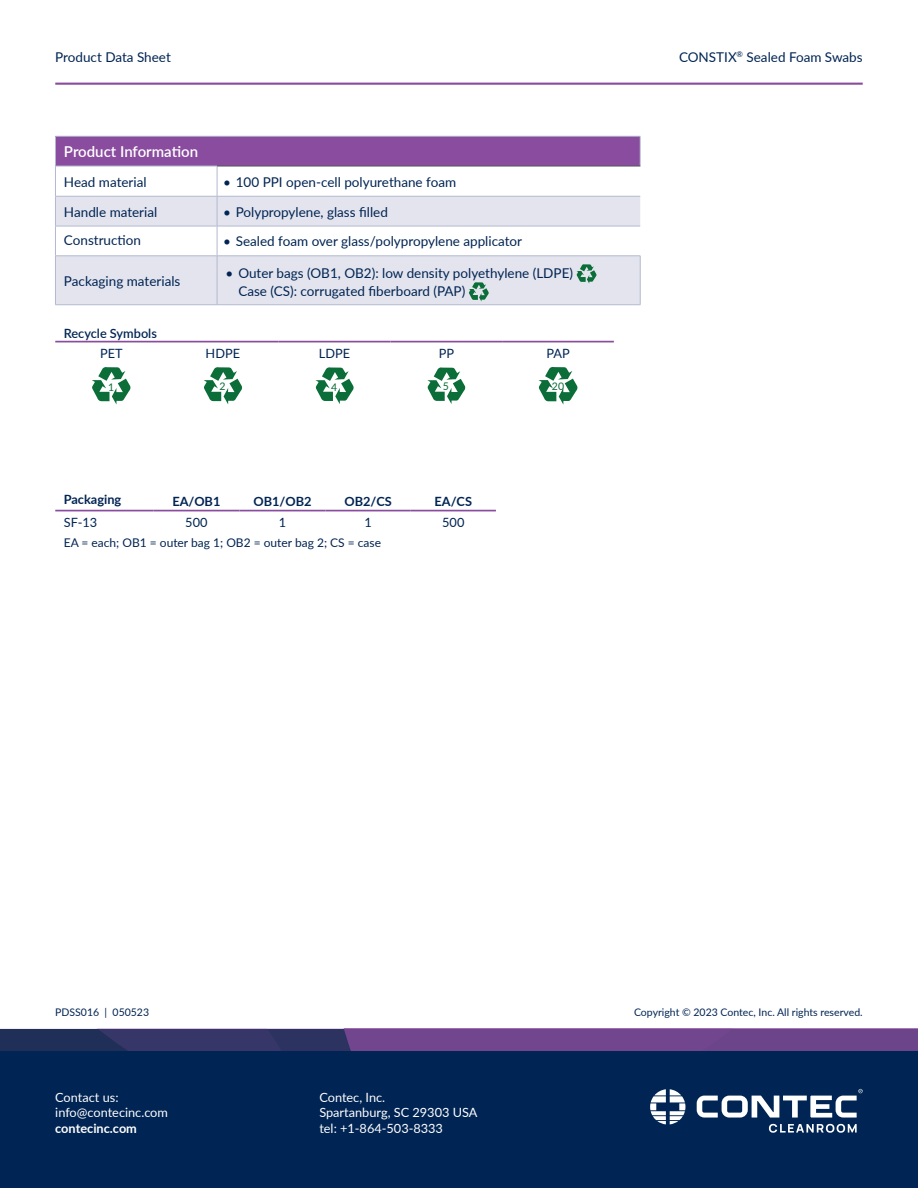
<style>
.page{position:relative;width:918px;height:1188px;background:#fff}
.page>*{position:absolute;margin:0;border:0;box-sizing:border-box;transform-origin:0 0}
.t1{font:600 15px "Lato";color:#fff}
.t2{font:13.5px/18px "Lato";color:#002453}
.t3{font:12.75px/15.3px "Lato";color:#fff}
.t4{font:700 12.75px "Lato";color:#002453}
.t5{font:12.75px "Lato";color:#002453}
.t6{font:600 12.75px "Lato";color:#002453}
.t7{font:700 12.75px "Lato";color:#fff}
.t8{font:12px "Lato";color:#002453}
.t9{font:10.5px "Lato";color:#002453}
.t10{font:10.5px "Lato";color:#0b6d38}
</style>
<div class="page">
<div style="left:0;top:1039px;width:918px;height:149px;background:#002453"></div>
<svg style="left:769px;top:1124px;width:88px;height:9px"></svg>
<svg style="left:697px;top:1089px;width:166px;height:29px"></svg>
<svg style="left:650px;top:1089px;width:35px;height:35px"></svg>
<svg style="left:0;top:1029px;width:918px;height:21px;background:#563e7c"></svg>
<hr style="left:55px;top:83px;width:808px;height:2px;background:#894c9e">
<div style="left:55px;top:136px;width:585px;height:30px;background:#894c9e"></div>
<svg style="left:218px;top:195px;width:422px;height:1px"></svg>
<svg style="left:56px;top:197px;width:584px;height:107px;fill:#e3e4ed"></svg>
<hr style="left:55px;top:256px;width:162px;height:1px;background:#b3bad0">
<hr style="left:55px;top:256px;width:1px;height:49px;background:#b3bad0">
<hr style="left:55px;top:304px;width:162px;height:1px;background:#b3bad0">
<hr style="left:217px;top:256px;width:1px;height:49px;background:#b3bad0">
<hr style="left:640px;top:256px;width:1px;height:49px;background:#b3bad0">
<hr style="left:217px;top:304px;width:423px;height:1px;background:#b3bad0">
<hr style="left:217px;top:256px;width:423px;height:1px;background:#b3bad0">
<hr style="left:55px;top:136px;width:162px;height:1px;background:#b3bad0">
<hr style="left:55px;top:136px;width:1px;height:30px;background:#b3bad0">
<hr style="left:217px;top:136px;width:423px;height:1px;background:#b3bad0">
<hr style="left:640px;top:136px;width:1px;height:30px;background:#b3bad0">
<hr style="left:55px;top:166px;width:162px;height:1px;background:#b3bad0">
<hr style="left:55px;top:166px;width:1px;height:30px;background:#b3bad0">
<hr style="left:55px;top:196px;width:162px;height:1px;background:#b3bad0">
<hr style="left:55px;top:196px;width:1px;height:30px;background:#b3bad0">
<hr style="left:55px;top:226px;width:162px;height:1px;background:#b3bad0">
<hr style="left:55px;top:226px;width:1px;height:30px;background:#b3bad0">
<hr style="left:217px;top:226px;width:423px;height:1px;background:#b3bad0">
<hr style="left:217px;top:166px;width:1px;height:30px;background:#b3bad0">
<hr style="left:217px;top:196px;width:423px;height:1px;background:#b3bad0">
<hr style="left:217px;top:196px;width:1px;height:30px;background:#b3bad0">
<hr style="left:217px;top:226px;width:1px;height:30px;background:#b3bad0">
<hr style="left:217px;top:166px;width:423px;height:1px;background:#57585a">
<svg style="left:577px;top:264px;width:20px;height:20px"></svg>
<svg style="left:469px;top:282px;width:20px;height:20px"></svg>
<hr style="left:55px;top:341px;width:112px;height:1px;background:#894c9e">
<hr style="left:167px;top:341px;width:112px;height:1px;background:#894c9e">
<hr style="left:279px;top:341px;width:111px;height:1px;background:#894c9e">
<hr style="left:390px;top:341px;width:112px;height:1px;background:#894c9e">
<hr style="left:502px;top:341px;width:112px;height:1px;background:#894c9e">
<svg style="left:92px;top:367px;width:39px;height:37px"></svg>
<svg style="left:204px;top:367px;width:38px;height:37px"></svg>
<svg style="left:316px;top:367px;width:38px;height:37px"></svg>
<svg style="left:427px;top:367px;width:38px;height:37px"></svg>
<svg style="left:539px;top:367px;width:39px;height:38px"></svg>
<hr style="left:55px;top:510px;width:98px;height:1px;background:#894c9e">
<hr style="left:153px;top:510px;width:86px;height:1px;background:#894c9e">
<hr style="left:239px;top:510px;width:87px;height:1px;background:#894c9e">
<hr style="left:326px;top:510px;width:85px;height:1px;background:#894c9e">
<hr style="left:411px;top:510px;width:85px;height:1px;background:#894c9e">
<p class="t2" style="left:55px;top:47px;width:117px">Product Data Sheet</p>
<p class="t1" style="left:64px;top:141px;width:136px">Product Information</p>
<p class="t2" style="left:64px;top:172px;width:84px">Head material</p>
<p class="t2" style="left:223px;top:172px;width:235px">• 100 PPI open-cell polyurethane foam</p>
<p class="t2" style="left:64px;top:202px;width:95px">Handle material</p>
<p class="t2" style="left:223px;top:202px;width:166px">• Polypropylene, glass filled</p>
<p class="t2" style="left:64px;top:231px;width:79px">Construction</p>
<p class="t2" style="left:223px;top:232px;width:301px">• Sealed foam over glass/polypropylene applicator</p>
<p class="t2" style="left:64px;top:271px;width:118px">Packaging materials</p>
<p class="t2" style="left:238px;top:264px;width:336px;text-indent:-13px">• Outer bags (OB1, OB2): low density polyethylene (LDPE)<br>Case (CS): corrugated fiberboard (PAP)</p>
<p class="t6" style="left:64px;top:324px;width:95px">Recycle Symbols</p>
<p class="t5" style="left:100px;top:345px;width:24px">PET</p>
<p class="t5" style="left:206px;top:345px;width:36px">HDPE</p>
<p class="t5" style="left:319px;top:345px;width:33px">LDPE</p>
<p class="t5" style="left:439px;top:345px;width:17px">PP</p>
<p class="t5" style="left:547px;top:345px;width:25px">PAP</p>
<p class="t10" style="left:108px;top:379px;width:8px">1</p>
<p class="t10" style="left:219px;top:378px;width:8px">2</p>
<p class="t10" style="left:331px;top:380px;width:8px">4</p>
<p class="t10" style="left:443px;top:379px;width:8px">5</p>
<p class="t10" style="left:552px;top:378px;width:14px">20</p>
<p class="t4" style="left:64px;top:490px;width:59px">Packaging</p>
<p class="t4" style="left:172px;top:492px;width:50px">EA/OB1</p>
<p class="t4" style="left:254px;top:492px;width:59px">OB1/OB2</p>
<p class="t4" style="left:345px;top:492px;width:49px">OB2/CS</p>
<p class="t4" style="left:435px;top:492px;width:39px">EA/CS</p>
<p class="t5" style="left:64px;top:514px;width:35px">SF-13</p>
<p class="t5" style="left:185px;top:514px;width:24px">500</p>
<p class="t5" style="left:279px;top:514px;width:9px">1</p>
<p class="t5" style="left:364px;top:514px;width:9px">1</p>
<p class="t5" style="left:442px;top:514px;width:24px">500</p>
<p class="t8" style="left:64px;top:534px;width:319px">EA = each; OB1 = outer bag 1; OB2 = outer bag 2; CS = case</p>
<p class="t2" style="left:679px;top:47px;width:185px">CONSTIX<sup>®</sup> Sealed Foam Swabs</p>
<p class="t9" style="left:55px;top:1005px;width:95px">PDSS016 | 050523</p>
<p class="t9" style="left:634px;top:1005px;width:230px">Copyright © 2023 Contec, Inc. All rights reserved.</p>
<p class="t3" style="left:55px;top:1089px;width:114px">Contact us: info@contecinc.com</p>
<p class="t7" style="left:55px;top:1119px;width:83px">contecinc.com</p>
<p class="t3" style="left:319px;top:1089px;width:160px">Contec, Inc.<br>Spartanburg, SC 29303 USA tel: +1-864-503-8333</p>
</div>
